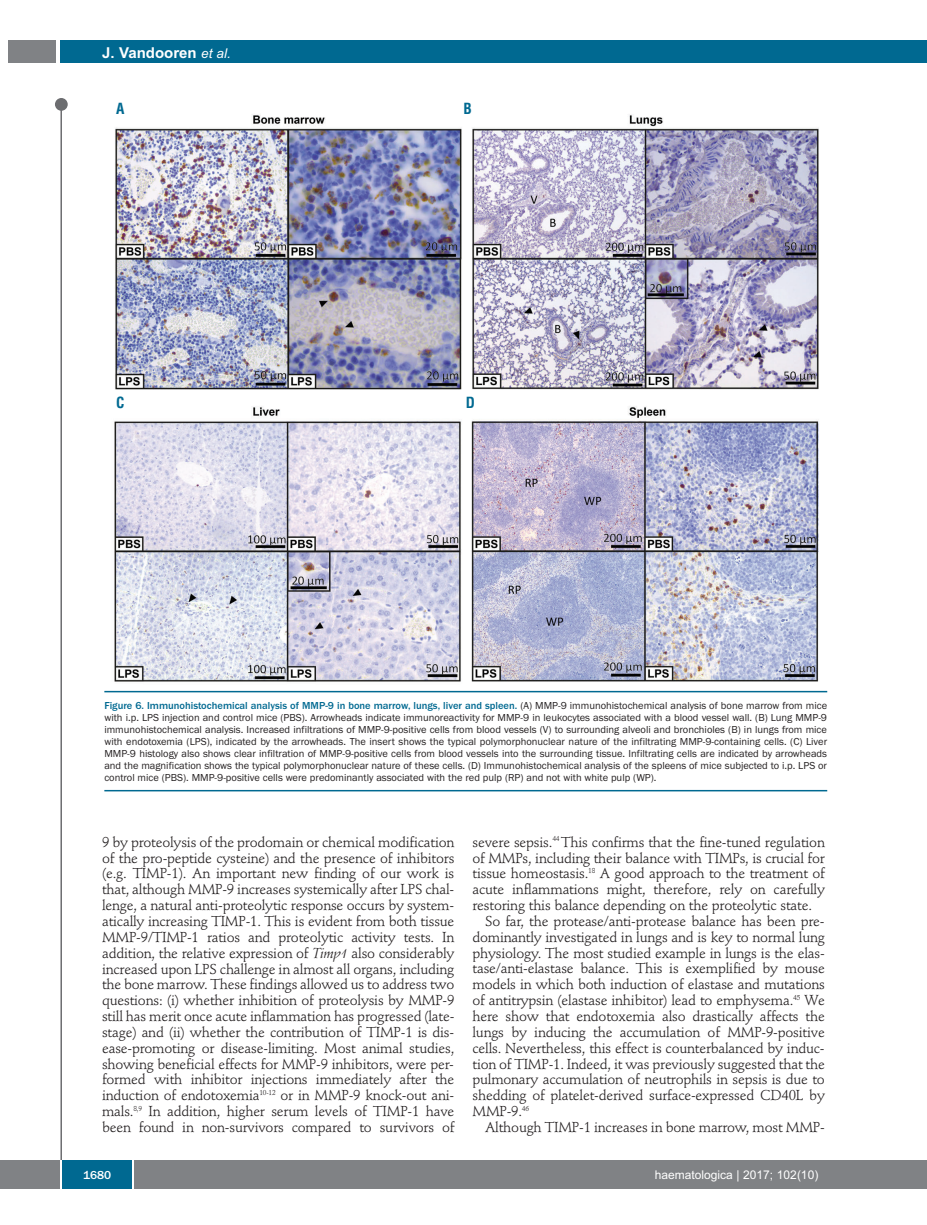
<style>
.page{position:relative;width:927px;height:1225px;background:#fff}
.page>*{position:absolute;margin:0;border:0;box-sizing:border-box;transform-origin:0 0}
.t1{font:700 15px "Arial";color:#fff}
.t2{font:700 condensed 15px "Helvetica";color:#006991}
.t3{font:14.25px/15.9px "Stempel Schneidler";letter-spacing:-.015em;color:#231f20;text-align:justify}
.t4{font:12px "Arial";color:#fff}
.t5{font:500 12px "Franklin Gothic";color:#fff}
.t6{font:10.5px/12px "Franklin Gothic";color:#231f20;text-align:justify}
.s1{font-weight:400;font-style:italic;font-size:13.5px}
.s2{font-weight:500;color:#006991}
.s3{font-style:italic}
</style>
<div class="page">
<div style="left:911px;top:40px;width:16px;height:22px;background:#006991"></div>
<div style="left:910px;top:1160px;width:17px;height:28px;background:#808285"></div>
<div style="left:55px;top:98px;width:13px;height:13px;background:#6c6d70;border-radius:50%"></div>
<hr style="left:60px;top:101px;width:2px;height:1061px;background:#6c6d70">
<div style="left:60px;top:40px;width:852px;height:22px;background:#006991"></div>
<div style="left:9px;top:40px;width:47px;height:22px;background:#808285"></div>
<div style="left:0;top:1160px;width:911px;height:28px;background:#808285"></div>
<div style="left:62px;top:1160px;width:71px;height:28px;background:#006991"></div>
<hr style="left:60px;top:1160px;width:2px;height:28px;background:#fff">
<svg style="left:133px;top:1160px;width:1px;height:28px"></svg>
<img style="left:114px;top:114px;width:705px;height:568px">
<hr style="left:104px;top:691px;width:723px;height:1px;background:#006991">
<hr style="left:104px;top:790px;width:723px;height:1px;background:#006991">
<p class="t1" style="left:102px;top:44px;width:130px">J. Vandooren <span class="s1">et al.</span></p>
<p class="t2" style="left:116px;top:100px;width:10px">A</p>
<p class="t2" style="left:116px;top:394px;width:10px">C</p>
<p class="t2" style="left:463px;top:100px;width:10px">B</p>
<p class="t2" style="left:466px;top:394px;width:11px">D</p>
<p class="t6" style="left:104px;top:700px;width:724px"><span class="s2">Figure 6. Immunohistochemical analysis of MMP-9 in bone marrow, lungs, liver and spleen.</span> (A) MMP-9 immunohistochemical analysis of bone marrow from mice with i.p. LPS injection and control mice (PBS). Arrowheads indicate immunoreactivity for MMP-9 in leukocytes associated with a blood vessel wall. (B) Lung MMP-9 immunohistochemical analysis. Increased infiltrations of MMP-9-positive cells from blood vessels (V) to surrounding alveoli and bronchioles (B) in lungs from mice with endotoxemia (LPS), indicated by the arrowheads. The insert shows the typical polymorphonuclear nature of the infiltrating MMP-9-containing cells. (C) Liver MMP-9 histology also shows clear infiltration of MMP-9-positive cells from blood vessels into the surrounding tissue. Infiltrating cells are indicated by arrowheads and the magnification shows the typical polymorphonuclear nature of these cells. (D) Immunohistochemical analysis of the spleens of mice subjected to i.p. LPS or control mice (PBS). MMP-9-positive cells were predominantly associated with the red pulp (RP) and not with white pulp (WP).</p>
<p class="t3" style="left:102px;top:835px;width:354px">9 by proteolysis of the prodomain or chemical modification of the pro-peptide cysteine) and the presence of inhibitors (e.g. TIMP-1). An important new finding of our work is that, although MMP-9 increases systemically after LPS chal&shy;lenge, a natural anti-proteolytic response occurs by system&shy;atically increasing TIMP-1. This is evident from both tissue MMP-9/TIMP-1 ratios and proteolytic activity tests. In addition, the relative expression of <span class="s3">Timp1</span> also considerably increased upon LPS challenge in almost all organs, including the bone marrow. These findings allowed us to address two questions: (i) whether inhibition of proteolysis by MMP-9 still has merit once acute inflammation has progressed (late&shy;stage) and (ii) whether the contribution of TIMP-1 is dis&shy;ease-promoting or disease-limiting. Most animal studies, showing beneficial effects for MMP-9 inhibitors, were per&shy;formed with inhibitor injections immediately after the induction of endotoxemia<sup>10-12</sup> or in MMP-9 knock-out ani&shy;mals.<sup>8,9</sup> In addition, higher serum levels of TIMP-1 have been found in non-survivors compared to survivors of</p>
<p class="t3" style="left:472px;top:835px;width:354px">severe sepsis.<sup>44</sup> This confirms that the fine-tuned regulation</p>
<p class="t3" style="left:472px;top:851px;width:354px">of MMPs, including their balance with TIMPs, is crucial for</p>
<p class="t3" style="left:472px;top:867px;width:354px">tissue homeostasis.<sup>18</sup> A good approach to the treatment of</p>
<p class="t3" style="left:472px;top:882px;width:354px">acute inflammations might, therefore, rely on carefully</p>
<p class="t3" style="left:472px;top:898px;width:341px">restoring this balance depending on the proteolytic state.</p>
<p class="t3" style="left:485px;top:914px;width:341px">So far, the protease/anti-protease balance has been pre-</p>
<p class="t3" style="left:472px;top:930px;width:354px">dominantly investigated in lungs and is key to normal lung</p>
<p class="t3" style="left:472px;top:946px;width:354px">physiology. The most studied example in lungs is the elas-</p>
<p class="t3" style="left:472px;top:962px;width:354px">tase/anti-elastase balance. This is exemplified by mouse</p>
<p class="t3" style="left:472px;top:978px;width:354px">models in which both induction of elastase and mutations</p>
<p class="t3" style="left:472px;top:993px;width:354px">of antitrypsin (elastase inhibitor) lead to emphysema.<sup>45</sup> We</p>
<p class="t3" style="left:472px;top:1009px;width:354px">here show that endotoxemia also drastically affects the</p>
<p class="t3" style="left:472px;top:1025px;width:354px">lungs by inducing the accumulation of MMP-9-positive</p>
<p class="t3" style="left:472px;top:1041px;width:354px">cells. Nevertheless, this effect is counterbalanced by induc-</p>
<p class="t3" style="left:472px;top:1057px;width:354px">tion of TIMP-1. Indeed, it was previously suggested that the</p>
<p class="t3" style="left:472px;top:1073px;width:354px">pulmonary accumulation of neutrophils in sepsis is due to</p>
<p class="t3" style="left:472px;top:1088px;width:354px">shedding of platelet-derived surface-expressed CD40L by</p>
<p class="t3" style="left:472px;top:1104px;width:58px">MMP-9.<sup>46</sup></p>
<p class="t3" style="left:485px;top:1120px;width:341px">Although TIMP-1 increases in bone marrow, most MMP-</p>
<p class="t5" style="left:83px;top:1167px;width:29px">1680</p>
<p class="t4" style="left:655px;top:1167px;width:165px">haematologica | 2017; 102(10)</p>
</div>
